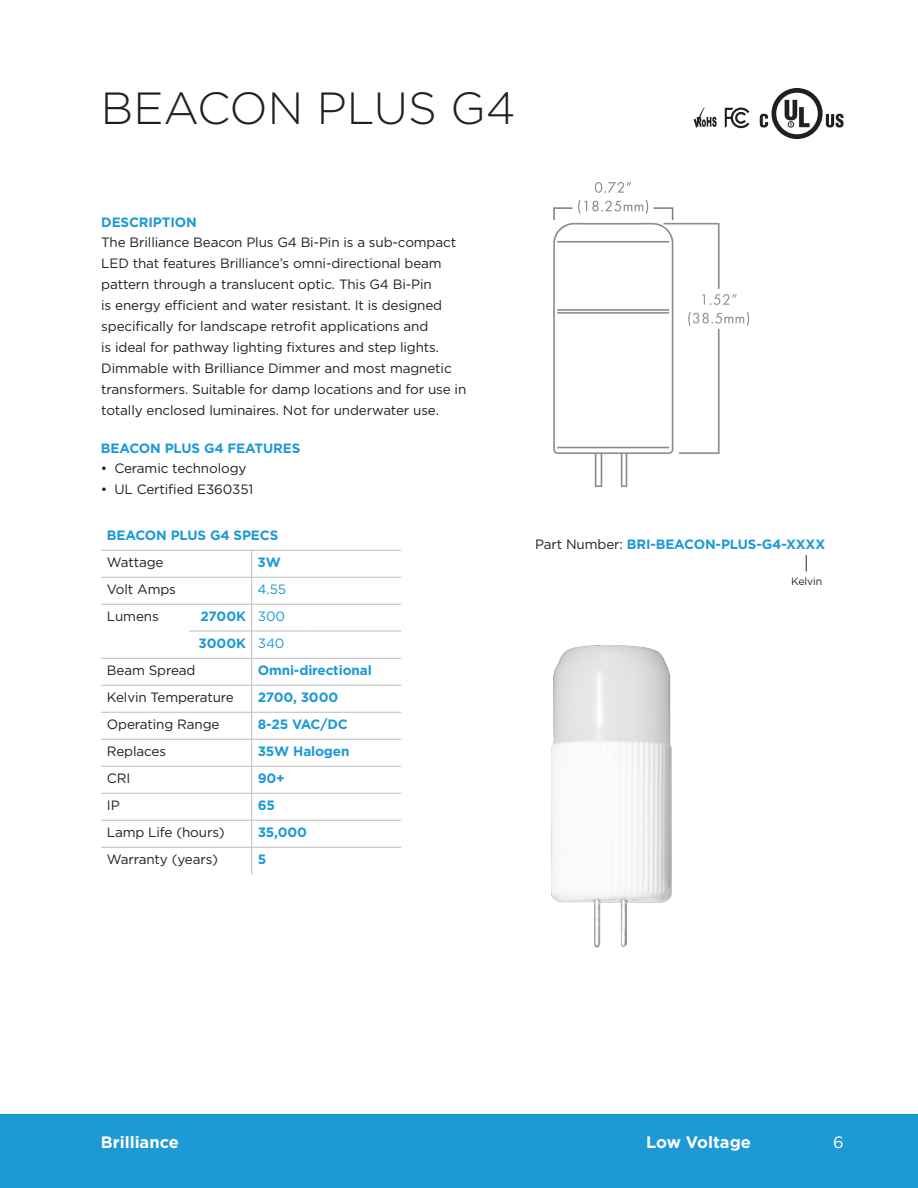
<style>
.page{position:relative;width:918px;height:1188px;background:#fff}
.page>*{position:absolute;margin:0;border:0;box-sizing:border-box;transform-origin:0 0}
.PRODUCT_PAGE_HEADING{font:300 45px "Gotham";color:#231f20}
.t1{font:700 16.5px "Gotham";color:#fff}
.t2{font:16.5px "Gotham";color:#fff}
.Description{font:13.5px/21px "Gotham";letter-spacing:-.01em;color:#231f20}
.Spec-Titles{font:13.5px "Gotham";letter-spacing:-.01em;color:#231f20}
.Spec_Info{font:700 13.5px "Gotham";letter-spacing:-.01em;color:#1d99d6}
.Part_Number{font:700 13.5px "Gotham";letter-spacing:-.01em;color:#1d99d6}
.Headings{font:700 13.5px "Gotham";letter-spacing:-.01em;color:#1d99d6}
.Spec_Header{font:700 13.5px "Gotham";letter-spacing:-.01em;color:#1d99d6}
.Lumen_Chart{font:700 13.5px "Gotham";letter-spacing:-.01em;color:#1d99d6}
.Lumen_Chart-2{font:13.5px "Gotham";letter-spacing:-.01em;color:#1d99d6}
.t3{font:10.5px "Gotham";letter-spacing:-.01em;color:#231f20}
.s1{font-weight:400;color:#231f20}
</style>
<div class="page">
<img style="left:551px;top:645px;width:121px;height:303px">
<svg style="left:694px;top:107px;width:23px;height:21px"></svg>
<svg style="left:725px;top:108px;width:24px;height:20px"></svg>
<svg style="left:760px;top:88px;width:84px;height:51px"></svg>
<img style="left:553px;top:182px;width:197px;height:305px">
<div style="left:0;top:1114px;width:918px;height:74px;background:#1d99d6"></div>
<svg style="left:806px;top:555px;width:1px;height:16px"></svg>
<hr style="left:101px;top:550px;width:151px;height:1px;background:#bcbdc0">
<hr style="left:252px;top:550px;width:149px;height:1px;background:#bcbdc0">
<hr style="left:101px;top:577px;width:151px;height:1px;background:#bcbdc0">
<hr style="left:252px;top:577px;width:149px;height:1px;background:#bcbdc0">
<svg style="left:251px;top:550px;width:1px;height:54px"></svg>
<hr style="left:101px;top:604px;width:151px;height:1px;background:#bcbdc0">
<hr style="left:252px;top:604px;width:149px;height:1px;background:#bcbdc0">
<hr style="left:251px;top:604px;width:1px;height:54px;background:#bcbdc0">
<hr style="left:101px;top:658px;width:151px;height:1px;background:#bcbdc0">
<hr style="left:252px;top:658px;width:149px;height:1px;background:#bcbdc0">
<hr style="left:101px;top:685px;width:151px;height:1px;background:#bcbdc0">
<hr style="left:252px;top:685px;width:149px;height:1px;background:#bcbdc0">
<hr style="left:101px;top:712px;width:151px;height:1px;background:#bcbdc0">
<hr style="left:252px;top:712px;width:149px;height:1px;background:#bcbdc0">
<hr style="left:101px;top:739px;width:151px;height:1px;background:#bcbdc0">
<hr style="left:252px;top:739px;width:149px;height:1px;background:#bcbdc0">
<hr style="left:101px;top:766px;width:151px;height:1px;background:#bcbdc0">
<hr style="left:252px;top:766px;width:149px;height:1px;background:#bcbdc0">
<hr style="left:101px;top:793px;width:151px;height:1px;background:#bcbdc0">
<hr style="left:252px;top:793px;width:149px;height:1px;background:#bcbdc0">
<hr style="left:101px;top:820px;width:151px;height:1px;background:#bcbdc0">
<hr style="left:252px;top:820px;width:149px;height:1px;background:#bcbdc0">
<hr style="left:101px;top:847px;width:151px;height:1px;background:#bcbdc0">
<hr style="left:252px;top:847px;width:149px;height:1px;background:#bcbdc0">
<svg style="left:251px;top:658px;width:1px;height:216px"></svg>
<hr style="left:189px;top:631px;width:63px;height:1px;background:#bcbdc0">
<hr style="left:252px;top:631px;width:54px;height:1px;background:#bcbdc0">
<hr style="left:306px;top:631px;width:95px;height:1px;background:#bcbdc0">
<p class="PRODUCT_PAGE_HEADING" style="left:101px;top:79px;width:416px">BEACON PLUS G4</p>
<p class="Headings" style="left:101px;top:213px;width:97px">DESCRIPTION</p>
<p class="Description" style="left:101px;top:232px;width:367px">The Brilliance Beacon Plus G4 Bi-Pin is a sub-compact LED that features Brilliance’s omni-directional beam pattern through a translucent optic. This G4 Bi-Pin<br>is energy efficient and water resistant. It is designed specifically for landscape retrofit applications and<br>is ideal for pathway lighting fixtures and step lights.<br>Dimmable with Brilliance Dimmer and most magnetic transformers. Suitable for damp locations and for use in totally enclosed luminaires. Not for underwater use.</p>
<p class="Headings" style="left:101px;top:439px;width:201px">BEACON PLUS G4 FEATURES</p>
<p class="Description" style="left:101px;top:458px;width:147px">• Ceramic technology</p>
<p class="Description" style="left:101px;top:479px;width:154px">• UL Certified E360351</p>
<p class="Spec_Header" style="left:107px;top:526px;width:173px">BEACON PLUS G4 SPECS</p>
<p class="Spec-Titles" style="left:107px;top:554px;width:58px">Wattage</p>
<p class="Spec-Titles" style="left:107px;top:581px;width:71px">Volt Amps</p>
<p class="Spec-Titles" style="left:107px;top:608px;width:53px">Lumens</p>
<p class="Lumen_Chart" style="left:258px;top:553px;width:25px">3W</p>
<p class="Lumen_Chart-2" style="left:258px;top:580px;width:30px">4.55</p>
<p class="Lumen_Chart" style="left:200px;top:607px;width:47px">2700K</p>
<p class="Lumen_Chart-2" style="left:258px;top:607px;width:29px">300</p>
<p class="Lumen_Chart" style="left:199px;top:634px;width:49px">3000K</p>
<p class="Lumen_Chart-2" style="left:258px;top:634px;width:28px">340</p>
<p class="Spec-Titles" style="left:107px;top:662px;width:90px">Beam Spread</p>
<p class="Spec_Info" style="left:258px;top:661px;width:116px">Omni-directional</p>
<p class="Spec-Titles" style="left:107px;top:689px;width:129px">Kelvin Temperature</p>
<p class="Spec_Info" style="left:258px;top:688px;width:82px">2700, 3000</p>
<p class="Spec-Titles" style="left:107px;top:716px;width:114px">Operating Range</p>
<p class="Spec_Info" style="left:258px;top:715px;width:92px">8-25 VAC/DC</p>
<p class="Spec-Titles" style="left:107px;top:743px;width:61px">Replaces</p>
<p class="Spec_Info" style="left:258px;top:742px;width:93px">35W Halogen</p>
<p class="Spec-Titles" style="left:107px;top:770px;width:25px">CRI</p>
<p class="Spec_Info" style="left:258px;top:769px;width:29px">90+</p>
<p class="Spec-Titles" style="left:107px;top:797px;width:14px">IP</p>
<p class="Spec_Info" style="left:258px;top:796px;width:19px">65</p>
<p class="Spec-Titles" style="left:107px;top:824px;width:119px">Lamp Life (hours)</p>
<p class="Spec_Info" style="left:258px;top:823px;width:51px">35,000</p>
<p class="Spec-Titles" style="left:107px;top:851px;width:113px">Warranty (years)</p>
<p class="Spec_Info" style="left:258px;top:850px;width:10px">5</p>
<p class="Part_Number" style="left:535px;top:536px;width:292px"><span class="s1">Part Number:</span> BRI-BEACON-PLUS-G4-XXXX</p>
<p class="t3" style="left:791px;top:575px;width:33px">Kelvin</p>
<p class="t1" style="left:101px;top:1131px;width:80px">Brilliance</p>
<p class="t1" style="left:646px;top:1131px;width:106px">Low Voltage</p>
<p class="t2" style="left:833px;top:1132px;width:12px">6</p>
</div>
